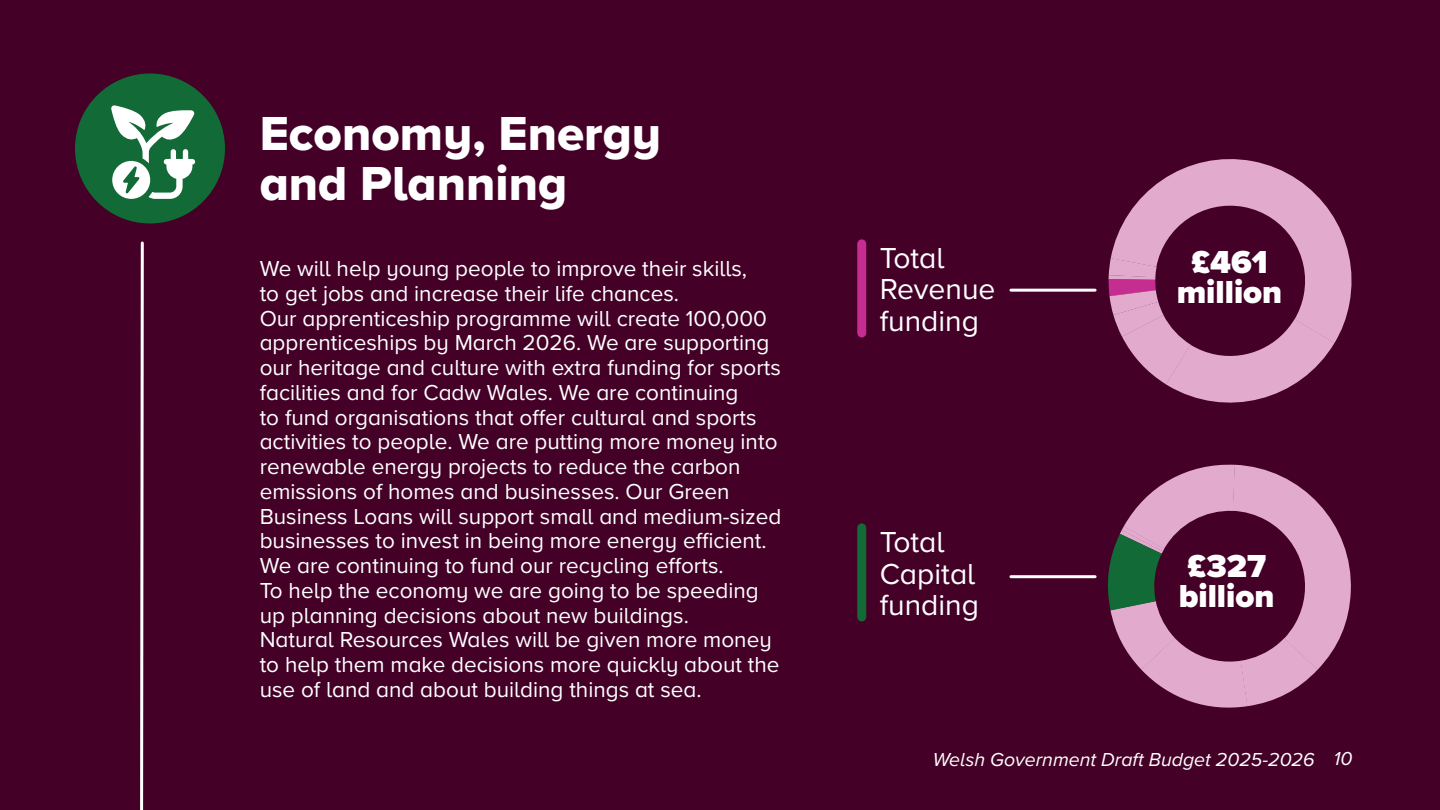
<style>
.page{position:relative;width:1440px;height:810px;background:#440027}
.page>*{position:absolute;margin:0;border:0;box-sizing:border-box;transform-origin:0 0}
.Page_header{font:49.5px/49.5px "Proxima Nova Extrabld";color:#fff}
.t1{font:900 33px/30px "Proxima Nova";color:#fff;text-align:center}
.Funding_text{font:30px/31.5px "Proxima Nova";color:#fff}
.t2{font:22.5px/24.8px "Proxima Nova";color:#fff}
.t3{font:italic 19.5px "Proxima Nova";color:#fff}
</style>
<div class="page">
<svg style="left:140px;top:241px;width:4px;height:569px;background:#cfbfc8"></svg>
<div style="left:75px;top:74px;width:150px;height:150px;background:#126b36;border-radius:50%"></div>
<svg style="left:1109px;top:258px;width:225px;height:145px"></svg>
<svg style="left:1111px;top:159px;width:241px;height:184px"></svg>
<hr style="left:1011px;top:289px;width:84px;height:3px;background:#fff">
<svg style="left:1108px;top:464px;width:243px;height:244px"></svg>
<hr style="left:1011px;top:575px;width:84px;height:3px;background:#fff">
<div style="left:857px;top:244px;width:9px;height:89px;background:#c62d91"></div>
<div style="left:857px;top:528px;width:9px;height:89px;background:#126b36"></div>
<svg style="left:111px;top:105px;width:84px;height:94px"></svg>
<p class="Page_header" style="left:260px;top:108px;width:403px">Economy, Energy and Planning</p>
<p class="t2" style="left:260px;top:255px;width:523px">We will help young people to improve their skills,<br>to get jobs and increase their life chances.<br>Our apprenticeship programme will create 100,000 apprenticeships by March 2026. We are supporting our heritage and culture with extra funding for sports facilities and for Cadw Wales. We are continuing<br>to fund organisations that offer cultural and sports activities to people. We are putting more money into renewable energy projects to reduce the carbon emissions of homes and businesses. Our Green Business Loans will support small and medium-sized businesses to invest in being more energy efficient.<br>We are continuing to fund our recycling efforts.<br>To help the economy we are going to be speeding up planning decisions about new buildings.<br>Natural Resources Wales will be given more money to help them make decisions more quickly about the use of land and about building things at sea.</p>
<p class="Funding_text" style="left:880px;top:240px;width:117px">Total<br>Revenue funding</p>
<p class="Funding_text" style="left:880px;top:525px;width:101px">Total<br>Capital funding</p>
<p class="t1" style="left:1177px;top:247px;width:107px">£461 million</p>
<p class="t1" style="left:1179px;top:551px;width:97px;text-align:left">£327 billion</p>
<p class="t3" style="left:933px;top:745px;width:421px">Welsh Government Draft Budget 2025-2026 10</p>
</div>
